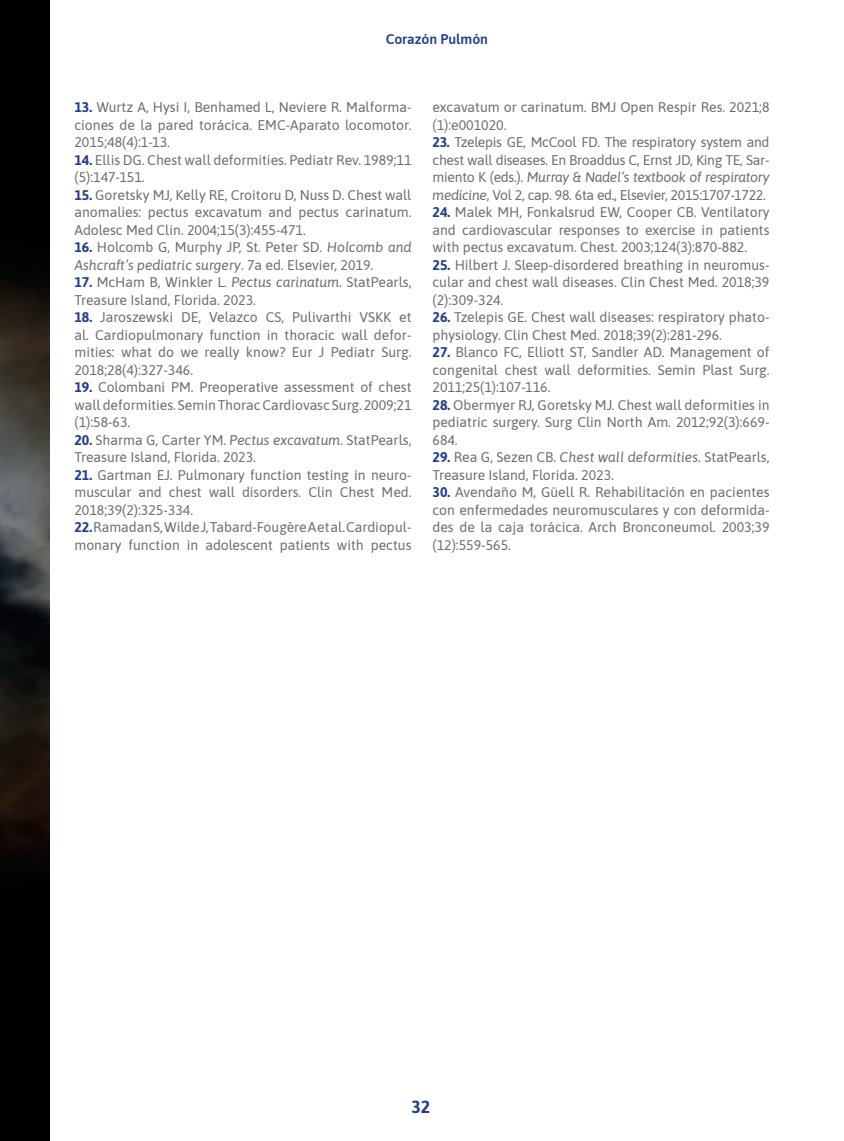
<style>
.page{position:relative;width:844px;height:1141px;background:#fff}
.page>*{position:absolute;margin:0;border:0;box-sizing:border-box;transform-origin:0 0}
.t1{font:700 17.5px "Asap";color:#253f8e}
.bibliografias{font:14px/17.5px "Asap";color:#6c6d70;text-align:justify}
.t2{font:600 14px "Asap";color:#253f8e}
.s1{font-weight:700;color:#253f8e}
.s2{font-style:italic}
</style>
<div class="page">
<img style="left:0;top:0;width:50px;height:1141px">
<p class="t2" style="left:385px;top:29px;width:104px">Corazón Pulmón</p>
<p class="bibliografias" style="left:74px;top:98px;width:338px"><span class="s1">13.</span> Wurtz A, Hysi I, Benhamed L, Neviere R. Malforma&shy;ciones de la pared torácica. EMC-Aparato locomotor.<br>2015;48(4):1-13.</p>
<p class="bibliografias" style="left:74px;top:150px;width:338px"><span class="s1">14.</span> Ellis DG. Chest wall deformities. Pediatr Rev. 1989;11 (5):147-151.</p>
<p class="bibliografias" style="left:74px;top:185px;width:338px"><span class="s1">15.</span> Goretsky MJ, Kelly RE, Croitoru D, Nuss D. Chest wall anomalies: pectus excavatum and pectus carinatum.<br>Adolesc Med Clin. 2004;15(3):455-471.</p>
<p class="bibliografias" style="left:74px;top:238px;width:338px"><span class="s1">16.</span> Holcomb G, Murphy JP, St. Peter SD. <span class="s2">Holcomb and<br>Ashcraft’s pediatric surgery</span>. 7a ed. Elsevier, 2019.</p>
<p class="bibliografias" style="left:74px;top:273px;width:338px"><span class="s1">17.</span> McHam B, Winkler L. <span class="s2">Pectus carinatum</span>. StatPearls,<br>Treasure Island, Florida. 2023.</p>
<p class="bibliografias" style="left:74px;top:308px;width:338px"><span class="s1">18.</span> Jaroszewski DE, Velazco CS, Pulivarthi VSKK et al. Cardiopulmonary function in thoracic wall defor&shy;mities: what do we really know? Eur J Pediatr Surg.<br>2018;28(4):327-346.</p>
<p class="bibliografias" style="left:74px;top:378px;width:338px"><span class="s1">19.</span> Colombani PM. Preoperative assessment of chest wall deformities. Semin Thorac Cardiovasc Surg. 2009;21 (1):58-63.</p>
<p class="bibliografias" style="left:74px;top:430px;width:338px"><span class="s1">20.</span> Sharma G, Carter YM. <span class="s2">Pectus excavatum</span>. StatPearls,<br>Treasure Island, Florida. 2023.</p>
<p class="bibliografias" style="left:74px;top:465px;width:338px"><span class="s1">21.</span> Gartman EJ. Pulmonary function testing in neuro&shy;muscular and chest wall disorders. Clin Chest Med.<br>2018;39(2):325-334.</p>
<p class="bibliografias" style="left:74px;top:518px;width:338px"><span class="s1">22.</span> Ramadan S, Wilde J, Tabard-Fougère A et al. Cardiopul&shy;monary function in adolescent patients with pectus</p>
<p class="bibliografias" style="left:432px;top:98px;width:338px">excavatum or carinatum. BMJ Open Respir Res. 2021;8 (1):e001020.</p>
<p class="bibliografias" style="left:432px;top:133px;width:338px"><span class="s1">23.</span> Tzelepis GE, McCool FD. The respiratory system and chest wall diseases. En Broaddus C, Ernst JD, King TE, Sar&shy;miento K (eds.). <span class="s2">Murray &amp; Nadel’s textbook of respiratory medicine</span>, Vol 2, cap. 98. 6ta ed., Elsevier, 2015:1707-1722.</p>
<p class="bibliografias" style="left:432px;top:203px;width:338px"><span class="s1">24.</span> Malek MH, Fonkalsrud EW, Cooper CB. Ventilatory and cardiovascular responses to exercise in patients with pectus excavatum. Chest. 2003;124(3):870-882.</p>
<p class="bibliografias" style="left:432px;top:255px;width:338px"><span class="s1">25.</span> Hilbert J. Sleep-disordered breathing in neuromus&shy;cular and chest wall diseases. Clin Chest Med. 2018;39 (2):309-324.</p>
<p class="bibliografias" style="left:432px;top:308px;width:338px"><span class="s1">26.</span> Tzelepis GE. Chest wall diseases: respiratory phato&shy;physiology. Clin Chest Med. 2018;39(2):281-296.</p>
<p class="bibliografias" style="left:432px;top:343px;width:338px"><span class="s1">27.</span> Blanco FC, Elliott ST, Sandler AD. Management of congenital chest wall deformities. Semin Plast Surg.<br>2011;25(1):107-116.</p>
<p class="bibliografias" style="left:432px;top:395px;width:338px"><span class="s1">28.</span> Obermyer RJ, Goretsky MJ. Chest wall deformities in pediatric surgery. Surg Clin North Am. 2012;92(3):669- 684.</p>
<p class="bibliografias" style="left:432px;top:448px;width:338px"><span class="s1">29.</span> Rea G, Sezen CB. <span class="s2">Chest wall deformities</span>. StatPearls,<br>Treasure Island, Florida. 2023.</p>
<p class="bibliografias" style="left:432px;top:483px;width:338px"><span class="s1">30.</span> Avendaño M, Güell R. Rehabilitación en pacientes con enfermedades neuromusculares y con deformida&shy;des de la caja torácica. Arch Bronconeumol. 2003;39 (12):559-565.</p>
<p class="t1" style="left:411px;top:1094px;width:20px">32</p>
</div>
